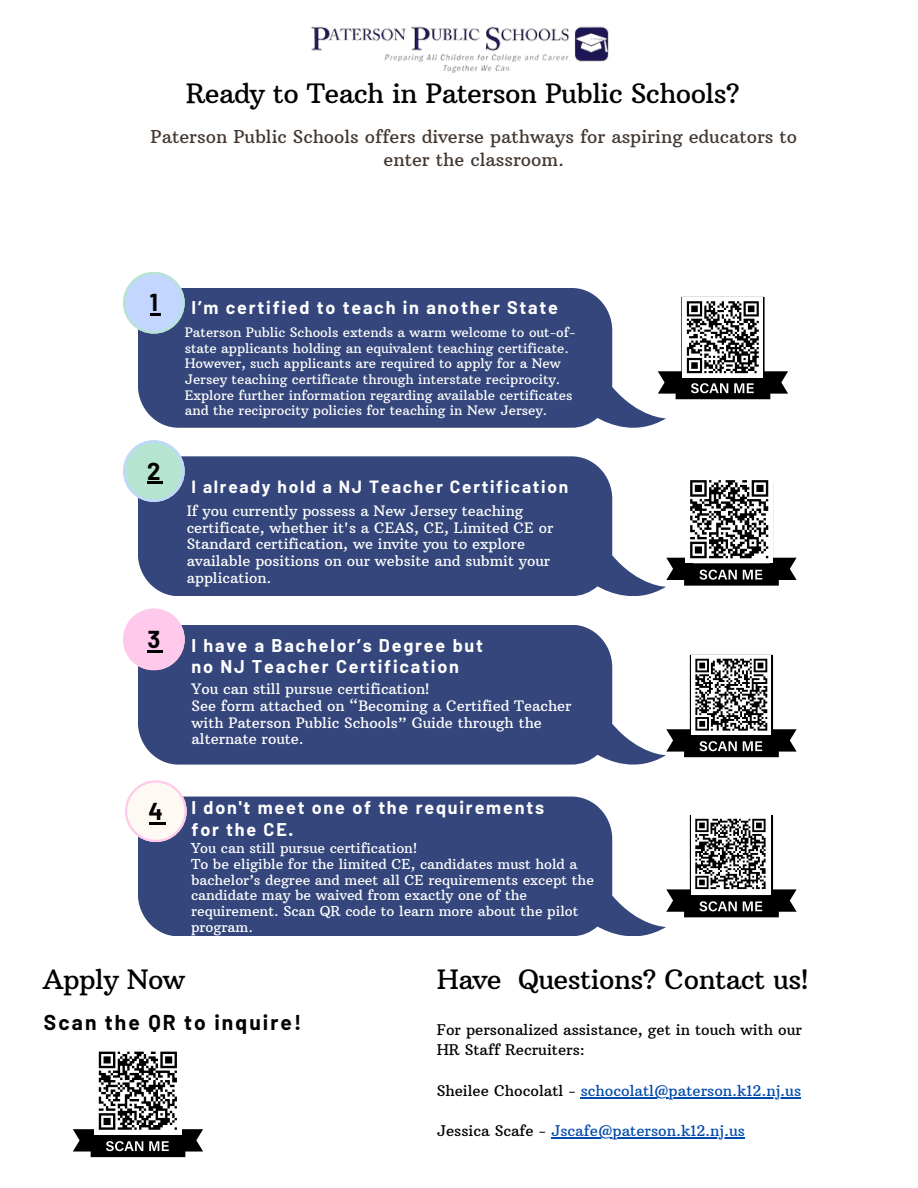
<style>
.page{position:relative;width:918px;height:1188px;background:#fff}
.page>*{position:absolute;margin:0;border:0;box-sizing:border-box;transform-origin:0 0}
.t1{font:27.15px "Arbutus Slab";letter-spacing:-.02em;color:#000}
.t2{font:700 23.85px "Barlow";color:#000}
.t3{font:700 21px "Barlow";letter-spacing:.1em;color:#000}
.t4{font:700 18px/21.3px "Barlow";letter-spacing:.1em;color:#fff}
.t5{font:18px/22.5px "Arbutus Slab";color:#433831;text-align:center}
.t6{font:700 17.25px "Barlow";letter-spacing:.1em;color:#fff}
.t7{font:15px "Arbutus Slab";color:#004aad}
.t8{font:15px/20.2px "Arbutus Slab";color:#000}
.t9{font:14.7px/16.8px "Arbutus Slab";color:#fff}
.t10{font:13.95px/15.8px "Arbutus Slab";color:#fff}
.t11{font:13.35px/15.6px "Arbutus Slab";color:#fff}
.s1{color:#000}
</style>
<div class="page">
<svg style="left:138px;top:288px;width:528px;height:140px;background:#475787"></svg>
<svg style="left:138px;top:456px;width:528px;height:140px;background:#495988"></svg>
<svg style="left:138px;top:625px;width:528px;height:140px;background:#495989"></svg>
<svg style="left:123px;top:272px;width:62px;height:62px;background:#bed1ee"></svg>
<svg style="left:123px;top:440px;width:62px;height:62px;background:#b6dad4"></svg>
<svg style="left:123px;top:609px;width:62px;height:61px;background:#efc5e3"></svg>
<img style="left:311px;top:26px;width:298px;height:47px">
<svg style="left:658px;top:297px;width:130px;height:102px"></svg>
<svg style="left:666px;top:480px;width:131px;height:106px"></svg>
<svg style="left:666px;top:655px;width:131px;height:102px"></svg>
<svg style="left:73px;top:1051px;width:130px;height:106px"></svg>
<hr style="left:581px;top:1097px;width:220px;height:1px;background:#004aad">
<hr style="left:551px;top:1137px;width:194px;height:2px;background:#004aad">
<svg style="left:138px;top:797px;width:528px;height:139px;background:#495988"></svg>
<svg style="left:125px;top:780px;width:62px;height:62px"></svg>
<svg style="left:666px;top:815px;width:131px;height:102px"></svg>
<h5 class="t1" style="left:186px;top:76px;width:556px">Ready to Teach in Paterson Public Schools?</h5>
<p class="t5" style="left:151px;top:126px;width:648px">Paterson Public Schools offers diverse pathways for aspiring educators to enter the classroom.</p>
<p class="t2" style="left:150px;top:287px;width:10px">1</p>
<h1 class="t2" style="left:147px;top:456px;width:15px">2</h1>
<h4 class="t2" style="left:147px;top:624px;width:14px">3</h4>
<h3 class="t4" style="left:192px;top:296px;width:368px">I’m certified to teach in another State</h3>
<p class="t11" style="left:185px;top:325px;width:392px">Paterson Public Schools extends a warm welcome to out-of&shy;state applicants holding an equivalent teaching certificate.<br>However, such applicants are required to apply for a New Jersey teaching certificate through interstate reciprocity.<br>Explore further information regarding available certificates and the reciprocity policies for teaching in New Jersey.</p>
<p class="t6" style="left:192px;top:476px;width:378px">I already hold a NJ Teacher Certification</p>
<p class="t9" style="left:187px;top:502px;width:368px">If you currently possess a New Jersey teaching certificate, whether it's a CEAS, CE, Limited CE or Standard certification, we invite you to explore available positions on our website and submit your application.</p>
<p class="t4" style="left:192px;top:634px;width:293px">I have a Bachelor’s Degree but no NJ Teacher Certification</p>
<h3 class="t9" style="left:192px;top:680px;width:382px">You can still pursue certification!<br>See form attached on “Becoming a Certified Teacher with Paterson Public Schools” Guide through the alternate route.</h3>
<p class="t2" style="left:149px;top:796px;width:16px">4</p>
<h3 class="t4" style="left:192px;top:796px;width:354px">I don't meet one of the requirements for the CE.</h3>
<h5 class="t10" style="left:191px;top:840px;width:404px">You can still pursue certification!<br>To be eligible for the limited CE, candidates must hold a bachelor’s degree and meet all CE requirements except the candidate may be waived from exactly one of the requirement. Scan QR code to learn more about the pilot program.</h5>
<p class="t1" style="left:437px;top:963px;width:373px">Have Questions? Contact us!</p>
<p class="t1" style="left:43px;top:963px;width:144px">Apply Now</p>
<p class="t3" style="left:44px;top:1009px;width:259px">Scan the QR to inquire!</p>
<h3 class="t8" style="left:437px;top:1020px;width:367px">For personalized assistance, get in touch with our<br>HR Staff Recruiters:</h3>
<h5 class="t7" style="left:437px;top:1081px;width:366px"><span class="s1">Sheilee Chocolatl -</span> schocolatl@paterson.k12.nj.us</h5>
<p class="t7" style="left:437px;top:1122px;width:310px"><span class="s1">Jessica Scafe -</span> Jscafe@paterson.k12.nj.us</p>
</div>
